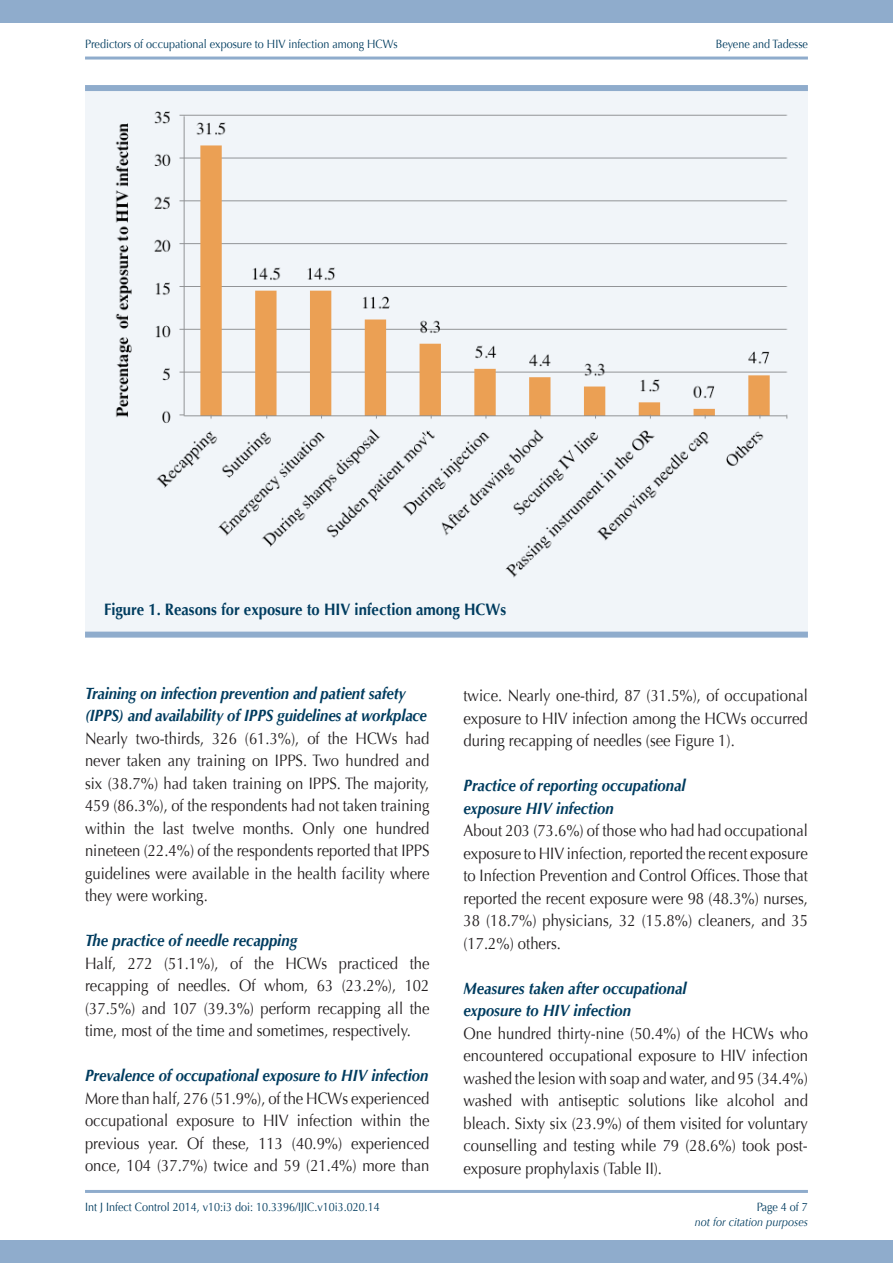
<style>
.page{position:relative;width:893px;height:1263px;background:#fff}
.page>*{position:absolute;margin:0;border:0;box-sizing:border-box;transform-origin:0 0}
.bodytext{font:16.5px/22.5px "Optima";color:#231f20;text-align:justify;scale:.9 1}
.sub2{font:italic 700 16.5px/22.5px "Optima";letter-spacing:-.005em;color:#003c5f;scale:.9 1}
.sub1{font:700 16.5px "Optima";color:#003c5f;scale:.9 1}
.t1{font:12px "Optima";color:#003c5f;scale:.9 1}
.t2{font:italic 12px "Optima";color:#003c5f;scale:.9 1}
</style>
<div class="page">
<div style="left:0;top:0;width:893px;height:23px;background:#8faccc"></div>
<div style="left:0;top:1240px;width:893px;height:23px;background:#8faccc"></div>
<hr style="left:85px;top:1190px;width:723px;height:3px;background:#8faccc">
<hr style="left:85px;top:57px;width:723px;height:3px;background:#8faccc">
<div style="left:85px;top:92px;width:723px;height:540px;background:#f1f5f9"></div>
<div style="left:85px;top:85px;width:723px;height:6px;background:#8faccc"></div>
<div style="left:85px;top:632px;width:723px;height:6px;background:#8faccc"></div>
<img style="left:115px;top:111px;width:673px;height:467px">
<p class="t1" style="left:85px;top:37px;width:349px">Predictors of occupational exposure to HIV infection among HCWs</p>
<p class="t1" style="left:716px;top:37px;width:104px">Beyene and Tadesse</p>
<p class="sub1" style="left:104px;top:600px;width:448px">Figure 1. Reasons for exposure to HIV infection among HCWs</p>
<p class="sub2" style="left:85px;top:682px;width:381px">Training on infection prevention and patient safety (IPPS) and availability of IPPS guidelines at workplace</p>
<p class="bodytext" style="left:85px;top:727px;width:384px">Nearly two-thirds, 326 (61.3%), of the HCWs had never taken any training on IPPS. Two hundred and six (38.7%) had taken training on IPPS. The majority, 459 (86.3%), of the respondents had not taken training within the last twelve months. Only one hundred nineteen (22.4%) of the respondents reported that IPPS guidelines were available in the health facility where they were working.</p>
<p class="sub2" style="left:85px;top:929px;width:237px">The practice of needle recapping</p>
<p class="bodytext" style="left:85px;top:952px;width:384px">Half, 272 (51.1%), of the HCWs practiced the recapping of needles. Of whom, 63 (23.2%), 102 (37.5%) and 107 (39.3%) perform recapping all the time, most of the time and sometimes, respectively.</p>
<p class="sub2" style="left:85px;top:1064px;width:383px">Prevalence of occupational exposure to HIV infection</p>
<p class="bodytext" style="left:85px;top:1087px;width:384px">More than half, 276 (51.9%), of the HCWs experienced occupational exposure to HIV infection within the previous year. Of these, 113 (40.9%) experienced once, 104 (37.7%) twice and 59 (21.4%) more than</p>
<p class="bodytext" style="left:463px;top:685px;width:384px">twice. Nearly one-third, 87 (31.5%), of occupational exposure to HIV infection among the HCWs occurred during recapping of needles (see Figure 1).</p>
<p class="sub2" style="left:463px;top:774px;width:248px">Practice of reporting occupational</p>
<p class="sub2" style="left:463px;top:797px;width:168px">exposure HIV infection</p>
<p class="bodytext" style="left:463px;top:820px;width:384px">About 203 (73.6%) of those who had had occupational exposure to HIV infection, reported the recent exposure to Infection Prevention and Control Offices. Those that reported the recent exposure were 98 (48.3%) nurses, 38 (18.7%) physicians, 32 (15.8%) cleaners, and 35 (17.2%) others.</p>
<p class="sub2" style="left:463px;top:977px;width:249px">Measures taken after occupational</p>
<p class="sub2" style="left:463px;top:999px;width:188px">exposure to HIV infection</p>
<p class="bodytext" style="left:463px;top:1022px;width:384px">One hundred thirty-nine (50.4%) of the HCWs who encountered occupational exposure to HIV infection washed the lesion with soap and water, and 95 (34.4%) washed with antiseptic solutions like alcohol and bleach. Sixty six (23.9%) of them visited for voluntary counselling and testing while 79 (28.6%) took post&shy;exposure prophylaxis (Table II).</p>
<p class="t1" style="left:85px;top:1200px;width:329px">Int J Infect Control 2014, v10:i3 doi: 10.3396/IJIC.v10i3.020.14</p>
<p class="t1" style="left:757px;top:1200px;width:58px">Page 4 of 7</p>
<p class="t2" style="left:695px;top:1215px;width:127px">not for citation purposes</p>
</div>
